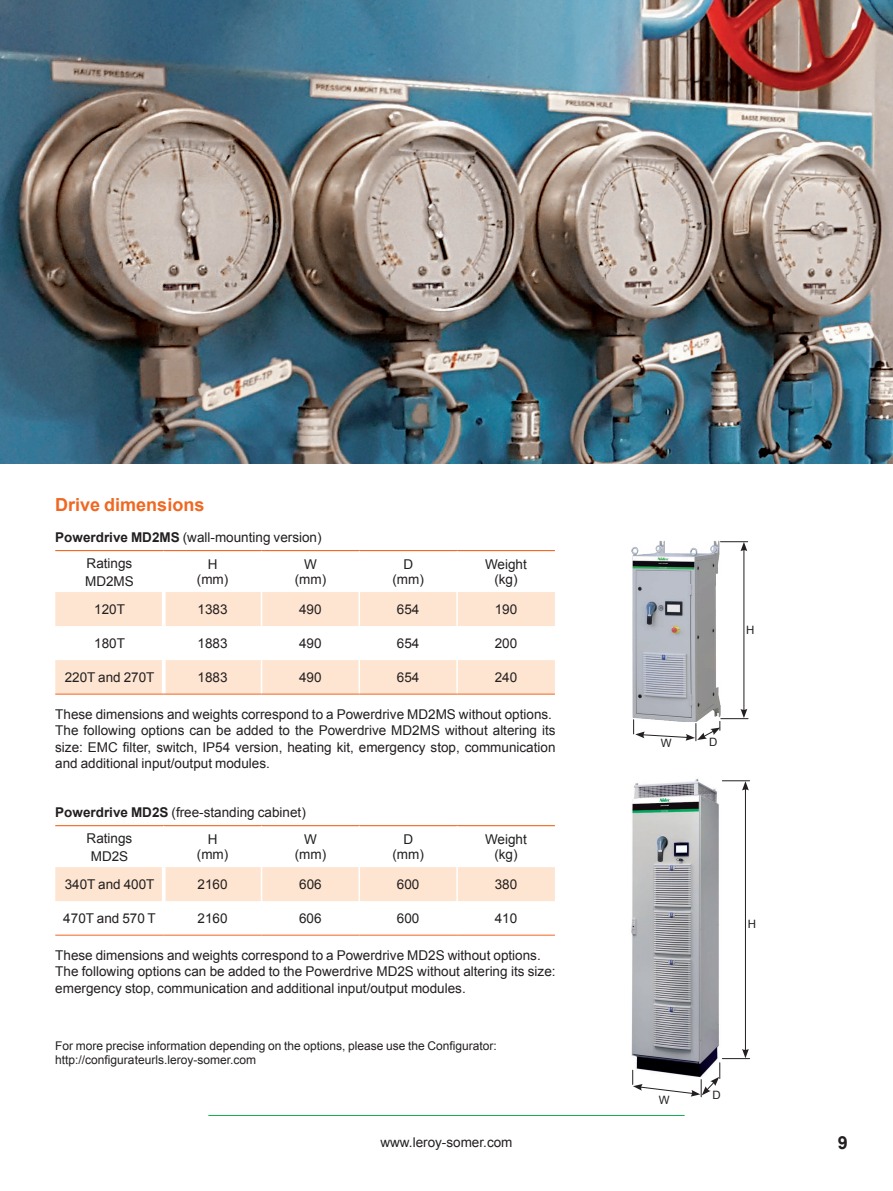
<style>
.page{position:relative;width:893px;height:1191px;background:#fff}
.page>*{position:absolute;margin:0;border:0;box-sizing:border-box;transform-origin:0 0}
.t1{font:700 18px "Arial";color:#f06721}
.t2{font:700 18px "Arial";color:#231f20}
.t3{font:13.5px/15px "Arial";color:#231f20;text-align:center}
.t4{font:12px/14.4px "Arial";color:#231f20}
.t5{font:11.55px "Arial";color:#231f20}
.s1{font-weight:700}
</style>
<div class="page">
<hr style="left:208px;top:1115px;width:477px;height:1px;background:#15b053">
<img style="left:631px;top:778px;width:88px;height:278px">
<hr style="left:745px;top:788px;width:1px;height:263px;background:#231f20">
<svg style="left:722px;top:780px;width:28px;height:10px"></svg>
<svg style="left:632px;top:1049px;width:118px;height:47px"></svg>
<hr style="left:744px;top:549px;width:1px;height:162px;background:#231f20">
<svg style="left:720px;top:541px;width:28px;height:10px"></svg>
<svg style="left:633px;top:705px;width:115px;height:36px"></svg>
<img style="left:632px;top:540px;width:88px;height:181px">
<img style="left:0;top:0;width:893px;height:463px">
<svg style="left:55px;top:592px;width:500px;height:101px;fill:#fee5d2"></svg>
<hr style="left:261px;top:592px;width:1px;height:34px;background:#fff">
<hr style="left:261px;top:626px;width:1px;height:34px;background:#fff">
<hr style="left:359px;top:592px;width:1px;height:34px;background:#fff">
<hr style="left:359px;top:626px;width:1px;height:34px;background:#fff">
<hr style="left:456px;top:592px;width:2px;height:34px;background:#fff">
<hr style="left:456px;top:626px;width:2px;height:34px;background:#fff">
<svg style="left:162px;top:592px;width:4px;height:34px"></svg>
<hr style="left:162px;top:626px;width:4px;height:34px;background:#fff">
<hr style="left:55px;top:550px;width:109px;height:1px;background:#f06721">
<hr style="left:164px;top:550px;width:97px;height:1px;background:#f06721">
<hr style="left:261px;top:550px;width:98px;height:1px;background:#f06721">
<hr style="left:359px;top:550px;width:98px;height:1px;background:#f06721">
<hr style="left:457px;top:550px;width:98px;height:1px;background:#f06721">
<svg style="left:162px;top:660px;width:4px;height:33px"></svg>
<hr style="left:261px;top:660px;width:1px;height:33px;background:#fff">
<hr style="left:359px;top:660px;width:1px;height:33px;background:#fff">
<hr style="left:456px;top:660px;width:2px;height:33px;background:#fff">
<hr style="left:55px;top:693px;width:109px;height:1px;background:#f06721">
<hr style="left:164px;top:693px;width:97px;height:1px;background:#f06721">
<hr style="left:261px;top:693px;width:98px;height:1px;background:#f06721">
<hr style="left:359px;top:693px;width:98px;height:1px;background:#f06721">
<hr style="left:457px;top:693px;width:98px;height:1px;background:#f06721">
<div style="left:55px;top:867px;width:500px;height:34px;background:#fee5d2"></div>
<hr style="left:261px;top:867px;width:1px;height:34px;background:#fff">
<hr style="left:359px;top:867px;width:1px;height:34px;background:#fff">
<hr style="left:456px;top:867px;width:2px;height:34px;background:#fff">
<hr style="left:55px;top:825px;width:109px;height:1px;background:#f06721">
<hr style="left:164px;top:825px;width:97px;height:1px;background:#f06721">
<hr style="left:261px;top:825px;width:98px;height:1px;background:#f06721">
<hr style="left:359px;top:825px;width:98px;height:1px;background:#f06721">
<hr style="left:457px;top:825px;width:98px;height:1px;background:#f06721">
<hr style="left:55px;top:934px;width:109px;height:1px;background:#f06721">
<hr style="left:164px;top:934px;width:97px;height:1px;background:#f06721">
<hr style="left:261px;top:934px;width:98px;height:1px;background:#f06721">
<hr style="left:359px;top:934px;width:98px;height:1px;background:#f06721">
<hr style="left:457px;top:934px;width:98px;height:1px;background:#f06721">
<svg style="left:162px;top:867px;width:4px;height:34px"></svg>
<h1 class="t1" style="left:55px;top:492px;width:151px">Drive dimensions</h1>
<p class="t3" style="left:87px;top:524px;width:236px;line-height:26px;text-align:left;text-indent:-31px"><span class="s1">Powerdrive MD2MS</span> (wall-mounting version)<br>Ratings</p>
<p class="t3" style="left:85px;top:573px;width:50px">MD2MS</p>
<p class="t3" style="left:197px;top:557px;width:33px">H (mm)</p>
<p class="t3" style="left:295px;top:557px;width:33px">W (mm)</p>
<p class="t3" style="left:392px;top:557px;width:33px">D (mm)</p>
<p class="t3" style="left:485px;top:557px;width:43px">Weight (kg)</p>
<p class="t3" style="left:94px;top:602px;width:32px">120T</p>
<p class="t3" style="left:198px;top:602px;width:32px">1383</p>
<p class="t3" style="left:299px;top:602px;width:24px">490</p>
<p class="t3" style="left:397px;top:602px;width:24px">654</p>
<p class="t3" style="left:495px;top:602px;width:24px">190</p>
<p class="t3" style="left:94px;top:636px;width:32px">180T</p>
<p class="t3" style="left:198px;top:636px;width:32px">1883</p>
<p class="t3" style="left:299px;top:636px;width:24px">490</p>
<p class="t3" style="left:397px;top:636px;width:24px">654</p>
<p class="t3" style="left:495px;top:636px;width:24px">200</p>
<p class="t3" style="left:65px;top:669px;width:91px">220T and 270T</p>
<p class="t3" style="left:198px;top:669px;width:32px">1883</p>
<p class="t3" style="left:299px;top:669px;width:24px">490</p>
<p class="t3" style="left:397px;top:669px;width:24px">654</p>
<p class="t3" style="left:495px;top:669px;width:24px">240</p>
<p class="t3" style="left:55px;top:706px;width:502px;line-height:16.2px;text-align:left">These dimensions and weights correspond to a Powerdrive MD2MS without options.<br>The following options can be added to the Powerdrive MD2MS without altering its size: EMC filter, switch, IP54 version, heating kit, emergency stop, communication and additional input/output modules.</p>
<p class="t3" style="left:87px;top:799px;width:221px;line-height:26px;text-align:left;text-indent:-31px"><span class="s1">Powerdrive MD2S</span> (free-standing cabinet)<br>Ratings</p>
<p class="t3" style="left:91px;top:848px;width:39px">MD2S</p>
<p class="t3" style="left:197px;top:832px;width:33px">H (mm)</p>
<p class="t3" style="left:295px;top:832px;width:33px">W (mm)</p>
<p class="t3" style="left:392px;top:832px;width:33px">D (mm)</p>
<p class="t3" style="left:485px;top:832px;width:43px">Weight (kg)</p>
<p class="t3" style="left:65px;top:877px;width:91px">340T and 400T</p>
<p class="t3" style="left:198px;top:877px;width:32px">2160</p>
<p class="t3" style="left:299px;top:877px;width:24px">606</p>
<p class="t3" style="left:397px;top:877px;width:24px">600</p>
<p class="t3" style="left:495px;top:877px;width:24px">380</p>
<p class="t3" style="left:63px;top:910px;width:94px">470T and 570 T</p>
<p class="t3" style="left:198px;top:910px;width:32px">2160</p>
<p class="t3" style="left:299px;top:910px;width:24px">606</p>
<p class="t3" style="left:397px;top:910px;width:24px">600</p>
<p class="t3" style="left:495px;top:910px;width:24px">410</p>
<p class="t3" style="left:55px;top:947px;width:502px;line-height:16.2px;text-align:left">These dimensions and weights correspond to a Powerdrive MD2S without options.<br>The following options can be added to the Powerdrive MD2S without altering its size: emergency stop, communication and additional input/output modules.</p>
<p class="t4" style="left:55px;top:1038px;width:443px">For more precise information depending on the options, please use the Configurator: http://configurateurls.leroy-somer.com</p>
<p class="t5" style="left:746px;top:622px;width:10px">H</p>
<p class="t5" style="left:661px;top:735px;width:12px">W</p>
<p class="t5" style="left:709px;top:734px;width:10px">D</p>
<p class="t5" style="left:748px;top:916px;width:10px">H</p>
<p class="t5" style="left:659px;top:1092px;width:12px">W</p>
<p class="t5" style="left:712px;top:1087px;width:10px">D</p>
<p class="t3" style="left:380px;top:1135px;width:134px">www.leroy-somer.com</p>
<h1 class="t2" style="left:838px;top:1130px;width:12px">9</h1>
</div>
